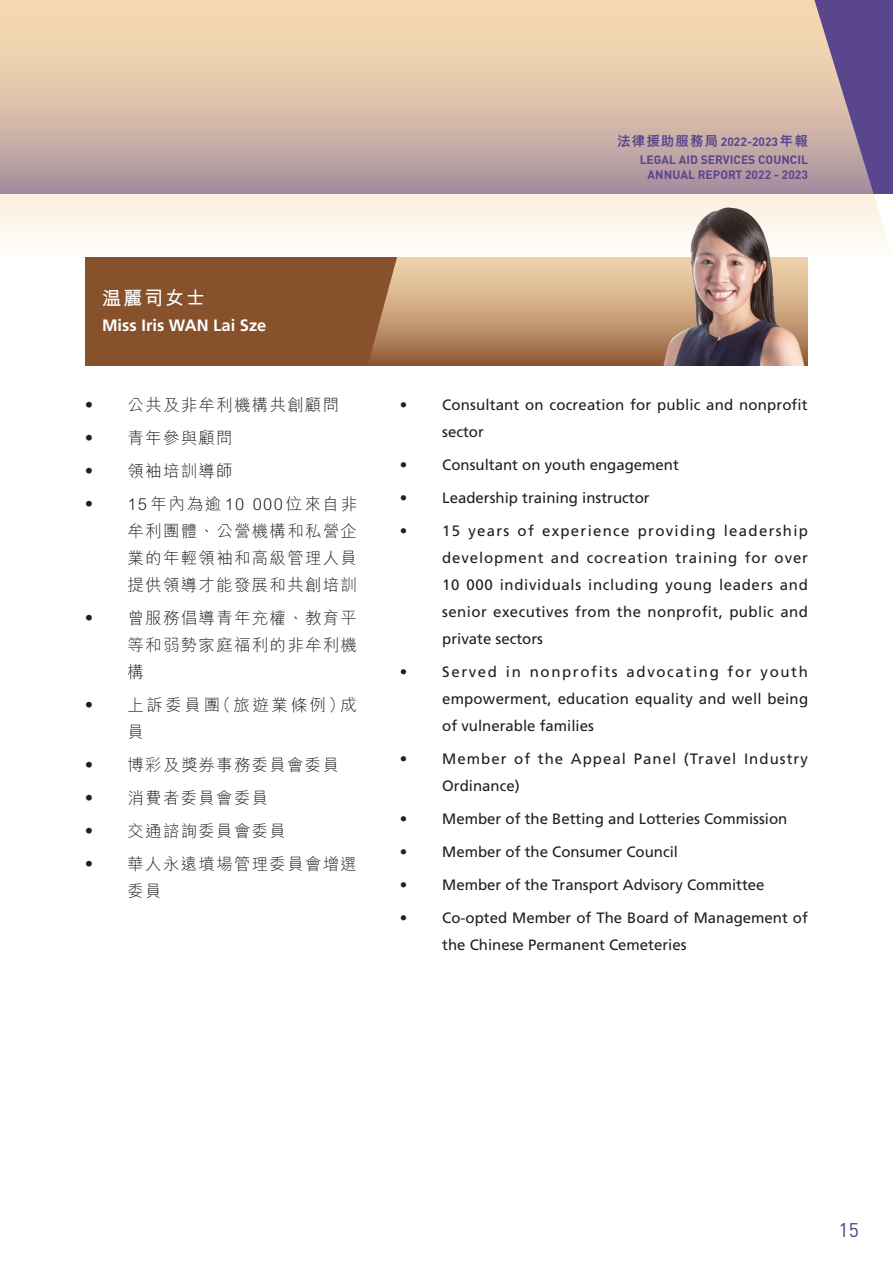
<style>
.page{position:relative;width:893px;height:1263px;background:#fff}
.page>*{position:absolute;margin:0;border:0;box-sizing:border-box;transform-origin:0 0}
.t1{font:700 19.5px "M Hei HK";letter-spacing:.075em;color:#fff}
.t2{font:19.5px "DINOT";color:#5a3b86}
.t3{font:300 16.5px/27px "M Hei HK";letter-spacing:.075em;color:#231f20;text-align:justify}
.t4{font:700 16.5px "Frutiger LT Std";color:#fff}
.t5{font:300 16.5px "M Hei HK";letter-spacing:.1em;color:#231f20}
.t6{font:300 16.5px/27px "M Hei HK";letter-spacing:.155em;color:#231f20}
.t7{font:15px/27px "Frutiger LT Std";color:#231f20}
.t8{font:15px/27px "Frutiger LT Std";letter-spacing:.07em;color:#231f20}
.t9{font:800 13.5px "M Hei HK";letter-spacing:.08em;color:#5a468d}
.t10{font:700 12px/14.4px "DINOT";color:#5a468d;text-align:right}
.s1{font-family:"DINOT";font-weight:700;font-size:12px}
</style>
<div class="page">
<svg style="left:1px;top:0;width:892px;height:240px"></svg>
<svg style="left:0;top:0;width:1px;height:240px"></svg>
<div style="left:85px;top:257px;width:723px;height:109px;background:#87512c"></div>
<svg style="left:369px;top:257px;width:272px;height:105px"></svg>
<img style="left:641px;top:202px;width:167px;height:164px">
<p class="t1" style="left:102px;top:284px;width:105px">温麗司女士</p>
<p class="t4" style="left:102px;top:316px;width:166px">Miss Iris WAN Lai Sze</p>
<p class="t3" style="left:81px;top:391px;width:260px">• 公共及非牟利機構共創顧問</p>
<p class="t3" style="left:81px;top:424px;width:153px">• 青年參與顧問</p>
<p class="t3" style="left:81px;top:457px;width:153px">• 領袖培訓導師</p>
<p class="t5" style="left:81px;top:495px;width:278px">• 15年內為逾10 000位來自非</p>
<p class="t3" style="left:128px;top:517px;width:231px">牟利團體、公營機構和私營企業的年輕領袖和高級管理人員提供領導才能發展和共創培訓</p>
<p class="t3" style="left:128px;top:604px;width:231px;text-indent:-47px">• 曾服務倡導青年充權、教育平等和弱勢家庭福利的非牟利機構</p>
<p class="t6" style="left:128px;top:691px;width:231px;text-indent:-47px">• 上訴委員團（旅遊業條例）成員</p>
<p class="t3" style="left:81px;top:751px;width:260px">• 博彩及獎券事務委員會委員</p>
<p class="t3" style="left:81px;top:784px;width:189px">• 消費者委員會委員</p>
<p class="t3" style="left:81px;top:817px;width:207px">• 交通諮詢委員會委員</p>
<p class="t3" style="left:128px;top:850px;width:231px;text-indent:-47px">• 華人永遠墳場管理委員會增選委員</p>
<p class="t9" style="left:617px;top:135px;width:192px">法律援助服務局 <span class="s1">2022-2023</span>年報</p>
<p class="t10" style="left:640px;top:152px;width:170px">LEGAL AID SERVICES COUNCIL<br>ANNUAL REPORT 2022 - 2023</p>
<p class="t7" style="left:442px;top:391px;width:367px;text-indent:-43px">• Consultant on cocreation for public and nonprofit sector</p>
<p class="t7" style="left:400px;top:451px;width:281px">• Consultant on youth engagement</p>
<p class="t7" style="left:400px;top:484px;width:252px">• Leadership training instructor</p>
<p class="t7" style="left:442px;top:517px;width:367px;text-align:justify;text-indent:-43px">• 15 years of experience providing leadership development and cocreation training for over 10 000 individuals including young leaders and senior executives from the nonprofit, public and private sectors</p>
<p class="t7" style="left:442px;top:658px;width:367px;text-align:justify;text-indent:-43px">• Served in nonprofits advocating for youth empowerment, education equality and well being of vulnerable families</p>
<p class="t8" style="left:442px;top:745px;width:367px;text-indent:-43px">• Member of the Appeal Panel (Travel Industry<br>Ordinance)</p>
<p class="t7" style="left:400px;top:805px;width:389px">• Member of the Betting and Lotteries Commission</p>
<p class="t7" style="left:400px;top:838px;width:280px">• Member of the Consumer Council</p>
<p class="t7" style="left:400px;top:871px;width:366px">• Member of the Transport Advisory Committee</p>
<p class="t7" style="left:442px;top:904px;width:367px;text-indent:-43px">• Co-opted Member of The Board of Management of the Chinese Permanent Cemeteries</p>
<h1 class="t2" style="left:839px;top:1215px;width:22px">15</h1>
</div>
